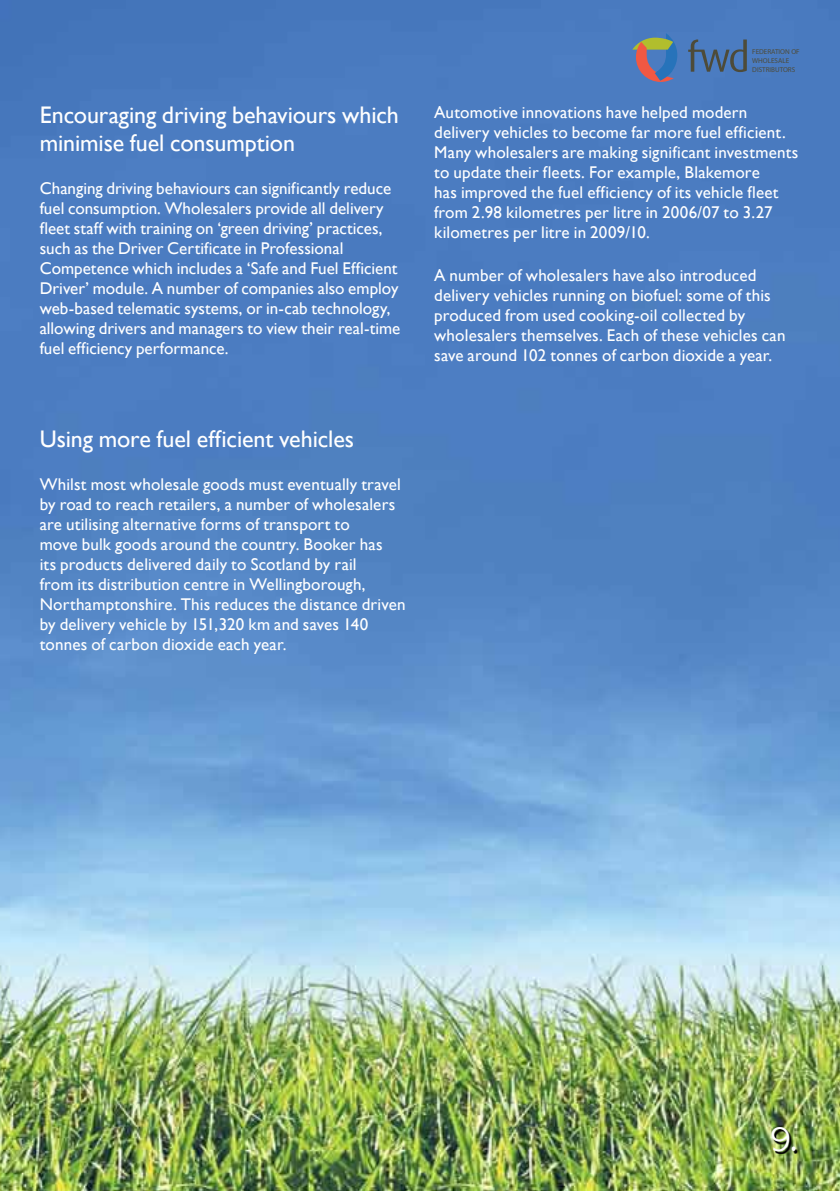
<style>
.page{position:relative;width:840px;height:1191px;background:#fff}
.page>*{position:absolute;margin:0;border:0;box-sizing:border-box;transform-origin:0 0}
.t1{font:32px "Apple Gothic";color:#fff}
.t2{font:24px/28px "Gill Sans";letter-spacing:-.005em;color:#fff}
.t3{font:17px/20px "Gill Sans";letter-spacing:.005em;color:#fff}
.t4{font:7.2px/8.6px "Myriad Pro";color:#4d4b39}
</style>
<div class="page">
<img style="left:0;top:0;width:839px;height:1191px">
<svg style="left:687px;top:39px;width:59px;height:33px;background:#4b6d98"></svg>
<svg style="left:632px;top:33px;width:45px;height:49px;background:#747c90"></svg>
<svg style="left:773px;top:1129px;width:24px;height:24px"></svg>
<h2 class="t2" style="left:40px;top:101px;width:360px">Encouraging driving behaviours which minimise fuel consumption</h2>
<p class="t3" style="left:40px;top:178px;width:362px">Changing driving behaviours can significantly reduce fuel consumption. Wholesalers provide all delivery fleet staff with training on ‘green driving’ practices, such as the Driver Certificate in Professional Competence which includes a ‘Safe and Fuel Efficient Driver’ module. A number of companies also employ web-based telematic systems, or in-cab technology, allowing drivers and managers to view their real-time fuel efficiency performance.</p>
<h2 class="t2" style="left:40px;top:425px;width:316px">Using more fuel efficient vehicles</h2>
<p class="t3" style="left:40px;top:474px;width:367px">Whilst most wholesale goods must eventually travel by road to reach retailers, a number of wholesalers are utilising alternative forms of transport to<br>move bulk goods around the country. Booker has<br>its products delivered daily to Scotland by rail<br>from its distribution centre in Wellingborough, Northamptonshire. This reduces the distance driven by delivery vehicle by 151,320 km and saves 140 tonnes of carbon dioxide each year.</p>
<p class="t4" style="left:751px;top:48px;width:49px">FEDERATION OF<br>WHOLESALE<br>DISTRIBUTORS</p>
<p class="t3" style="left:434px;top:102px;width:365px">Automotive innovations have helped modern delivery vehicles to become far more fuel efficient.<br>Many wholesalers are making significant investments to update their fleets. For example, Blakemore<br>has improved the fuel efficiency of its vehicle fleet from 2.98 kilometres per litre in 2006/07 to 3.27 kilometres per litre in 2009/10.</p>
<p class="t3" style="left:434px;top:265px;width:352px">A number of wholesalers have also introduced delivery vehicles running on biofuel: some of this produced from used cooking-oil collected by wholesalers themselves. Each of these vehicles can save around 102 tonnes of carbon dioxide a year.</p>
<h1 class="t1" style="left:768px;top:1121px;width:33px">9.</h1>
</div>
